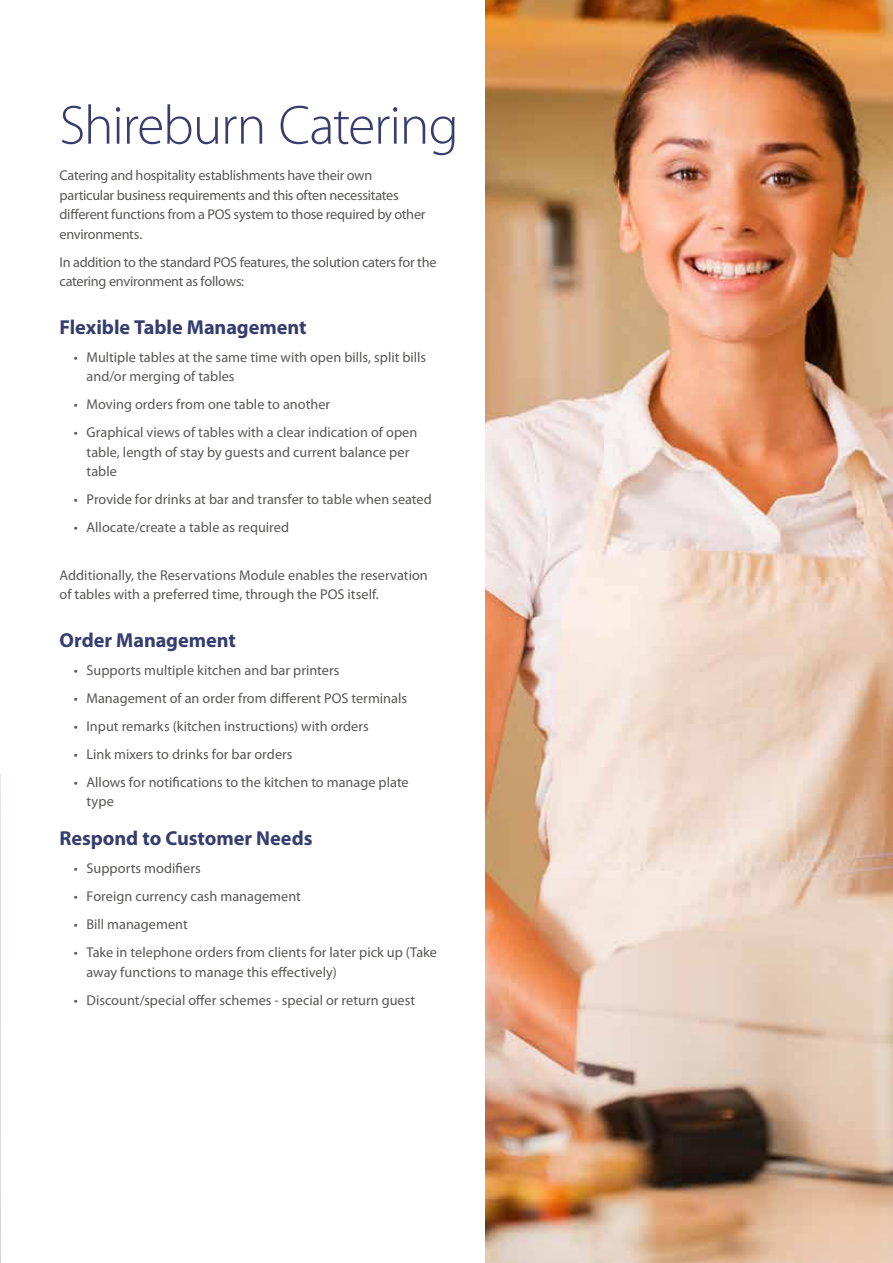
<style>
.page{position:relative;width:893px;height:1263px;background:#fff}
.page>*{position:absolute;margin:0;border:0;box-sizing:border-box;transform-origin:0 0}
.t1{font:300 55.5px "Myriad Pro";letter-spacing:-.02em;color:#373d6f}
.t2{font:700 20.25px "Myriad Pro";letter-spacing:-.005em;color:#373d6f}
.t3{font:14.25px/19.5px "Myriad Pro";color:#575756}
.t4{font:14.25px/19.5px "Myriad Pro";letter-spacing:-.02em;color:#575756}
</style>
<div class="page">
<img style="left:0;top:774px;width:1px;height:489px">
<img style="left:485px;top:0;width:408px;height:1263px">
<h1 class="t1" style="left:60px;top:92px;width:401px">Shireburn Catering</h1>
<p class="t4" style="left:60px;top:165px;width:368px">Catering and hospitality establishments have their own particular business requirements and this often necessitates different functions from a POS system to those required by other environments.</p>
<p class="t4" style="left:60px;top:252px;width:378px">In addition to the standard POS features, the solution caters for the catering environment as follows:</p>
<h2 class="t2" style="left:60px;top:314px;width:249px">Flexible Table Management</h2>
<p class="t3" style="left:87px;top:347px;width:341px;text-indent:-13px">• Multiple tables at the same time with open bills, split bills and/or merging of tables</p>
<p class="t3" style="left:74px;top:394px;width:258px">• Moving orders from one table to another</p>
<p class="t3" style="left:87px;top:422px;width:332px;text-indent:-13px">• Graphical views of tables with a clear indication of open table, length of stay by guests and current balance per table</p>
<p class="t3" style="left:74px;top:489px;width:360px">• Provide for drinks at bar and transfer to table when seated</p>
<p class="t3" style="left:74px;top:517px;width:217px">• Allocate/create a table as required</p>
<p class="t3" style="left:60px;top:565px;width:370px">Additionally, the Reservations Module enables the reservation of tables with a preferred time, through the POS itself.</p>
<h2 class="t2" style="left:60px;top:627px;width:178px">Order Management</h2>
<p class="t3" style="left:74px;top:660px;width:267px">• Supports multiple kitchen and bar printers</p>
<p class="t3" style="left:74px;top:688px;width:335px">• Management of an order from different POS terminals</p>
<p class="t3" style="left:74px;top:716px;width:297px">• Input remarks (kitchen instructions) with orders</p>
<p class="t3" style="left:74px;top:744px;width:220px">• Link mixers to drinks for bar orders</p>
<p class="t3" style="left:87px;top:772px;width:324px;text-indent:-13px">• Allows for notifications to the kitchen to manage plate type</p>
<h2 class="t2" style="left:60px;top:825px;width:254px">Respond to Customer Needs</h2>
<p class="t3" style="left:74px;top:858px;width:129px">• Supports modifiers</p>
<p class="t3" style="left:74px;top:886px;width:229px">• Foreign currency cash management</p>
<p class="t3" style="left:74px;top:914px;width:116px">• Bill management</p>
<p class="t3" style="left:87px;top:942px;width:352px;text-indent:-13px">• Take in telephone orders from clients for later pick up (Take away functions to manage this effectively)</p>
<p class="t3" style="left:74px;top:990px;width:343px">• Discount/special offer schemes - special or return guest</p>
</div>
